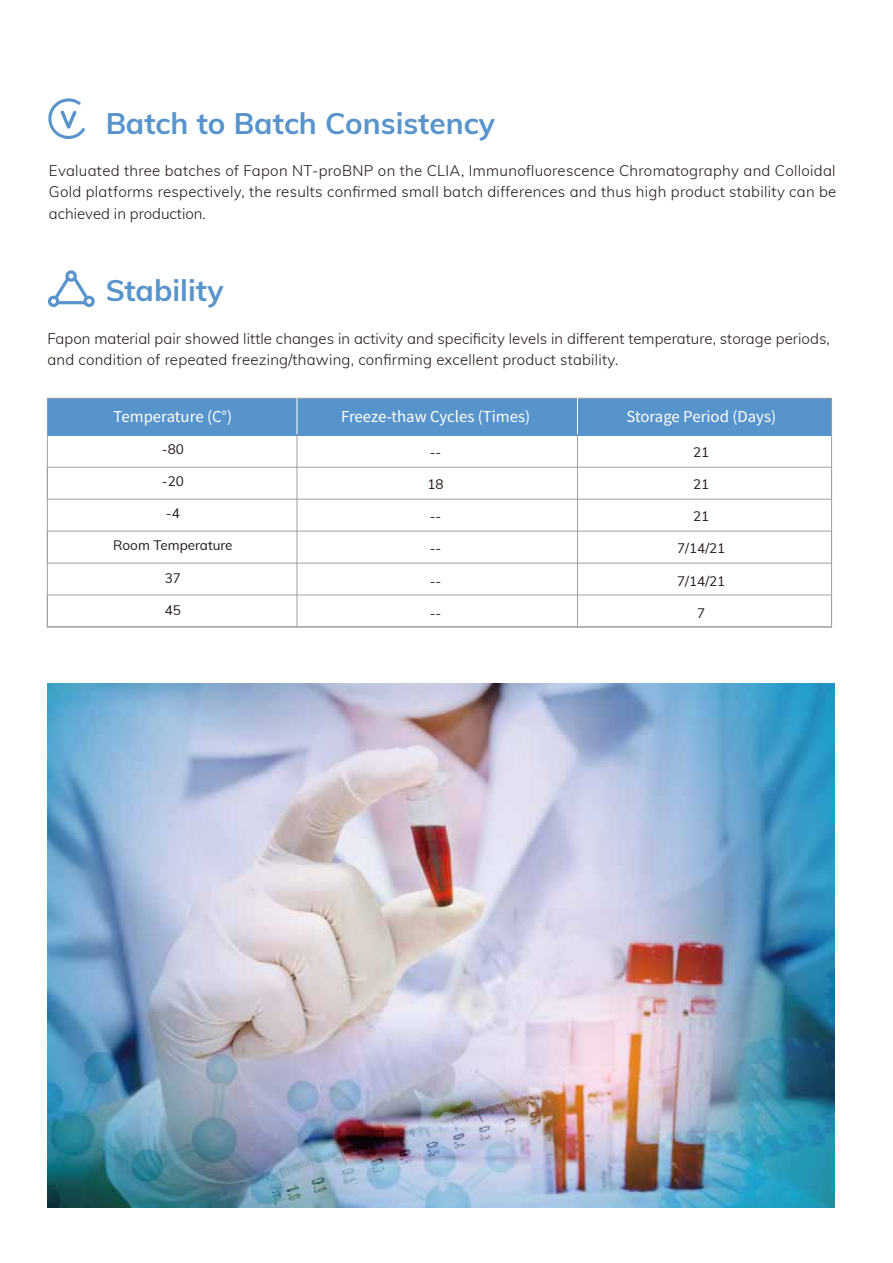
<style>
.page{position:relative;width:893px;height:1263px;background:#fff}
.page>*{position:absolute;margin:0;border:0;box-sizing:border-box;transform-origin:0 0}
.t1{font:700 29.7px "Muli";color:#2f7ac0}
.t2{font:300 15px/21.3px "Muli";color:#221815;text-align:justify}
.t3{font:15px "Source Han Sans SC";color:#fff}
.t4{font:13.5px "Muli";color:#221815}
</style>
<div class="page">
<svg style="left:48px;top:98px;width:37px;height:41px"></svg>
<svg style="left:48px;top:270px;width:47px;height:37px"></svg>
<div style="left:47px;top:467px;width:785px;height:32px;border:1px solid #9fa0a0"></div>
<div style="left:47px;top:531px;width:785px;height:32px;border:1px solid #9fa0a0"></div>
<div style="left:47px;top:595px;width:785px;height:32px;border:1px solid #9fa0a0"></div>
<div style="left:47px;top:398px;width:784px;height:38px;background:#5894cc"></div>
<div style="left:47px;top:398px;width:785px;height:229px;border:1px solid #9fa0a0"></div>
<hr style="left:297px;top:434px;width:1px;height:193px;background:#9fa0a0">
<hr style="left:577px;top:434px;width:1px;height:193px;background:#9fa0a0">
<hr style="left:297px;top:398px;width:1px;height:36px;background:#fff">
<hr style="left:577px;top:398px;width:1px;height:36px;background:#fff">
<img style="left:47px;top:684px;width:787px;height:523px">
<h1 class="t1" style="left:105px;top:101px;width:391px">Batch to Batch Consistency</h1>
<p class="t2" style="left:49px;top:159px;width:789px">Evaluated three batches of Fapon NT-proBNP on the CLIA, Immunofluorescence Chromatography and Colloidal Gold platforms respectively, the results confirmed small batch differences and thus high product stability can be achieved in production.</p>
<h1 class="t1" style="left:105px;top:269px;width:120px">Stability</h1>
<p class="t2" style="left:47px;top:327px;width:784px">Fapon material pair showed little changes in activity and specificity levels in different temperature, storage periods, and condition of repeated freezing/thawing, confirming excellent product stability.</p>
<p class="t3" style="left:114px;top:408px;width:120px">Temperature (C°)</p>
<p class="t3" style="left:341px;top:408px;width:191px">Freeze-thaw Cycles (Times)</p>
<p class="t4" style="left:162px;top:439px;width:23px">-80</p>
<p class="t4" style="left:162px;top:471px;width:23px">-20</p>
<p class="t4" style="left:166px;top:503px;width:15px">-4</p>
<p class="t4" style="left:113px;top:536px;width:121px">Room Temperature</p>
<p class="t4" style="left:165px;top:568px;width:18px">37</p>
<p class="t4" style="left:165px;top:600px;width:18px">45</p>
<p class="t4" style="left:430px;top:442px;width:13px">--</p>
<p class="t4" style="left:428px;top:474px;width:18px">18</p>
<p class="t4" style="left:430px;top:506px;width:13px">--</p>
<p class="t4" style="left:430px;top:539px;width:13px">--</p>
<p class="t4" style="left:430px;top:571px;width:13px">--</p>
<p class="t4" style="left:430px;top:603px;width:13px">--</p>
<p class="t3" style="left:626px;top:408px;width:151px">Storage Period (Days)</p>
<p class="t4" style="left:693px;top:442px;width:18px">21</p>
<p class="t4" style="left:693px;top:474px;width:18px">21</p>
<p class="t4" style="left:693px;top:506px;width:18px">21</p>
<p class="t4" style="left:677px;top:539px;width:50px">7/14/21</p>
<p class="t4" style="left:677px;top:571px;width:50px">7/14/21</p>
<p class="t4" style="left:697px;top:603px;width:10px">7</p>
</div>
